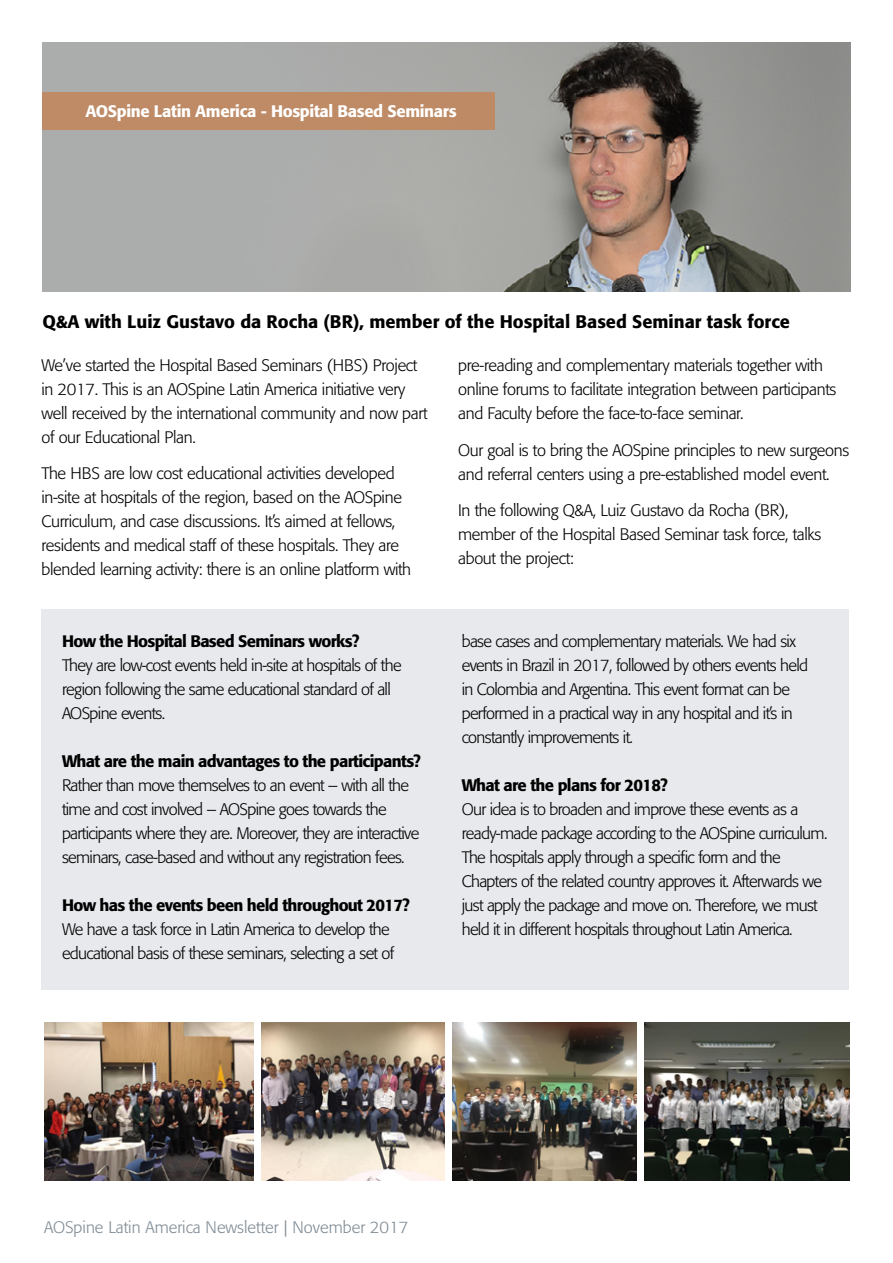
<style>
.page{position:relative;width:893px;height:1263px;background:#fff}
.page>*{position:absolute;margin:0;border:0;box-sizing:border-box;transform-origin:0 0}
.t1{font:500 18px "Formata BQ";color:#000}
.t2{font:300 16.5px/24px "Formata BQ";letter-spacing:-.04em;color:#000}
.t3{font:300 16.5px/24px "Formata BQ";letter-spacing:-.02em;color:#000}
.t4{font:500 16.5px "Formata BQ";letter-spacing:-.04em;color:#000}
.t5{font:300 16.5px "Formata BQ";color:#808b94}
.t6{font:500 16.5px "Formata BQ";letter-spacing:-.02em;color:#fff}
</style>
<div class="page">
<img style="left:43px;top:43px;width:807px;height:248px">
<div style="left:41px;top:609px;width:808px;height:381px;background:#e7e9ec"></div>
<img style="left:645px;top:1023px;width:204px;height:157px">
<img style="left:453px;top:1023px;width:183px;height:157px">
<img style="left:261px;top:1023px;width:184px;height:157px">
<img style="left:44px;top:1023px;width:209px;height:157px">
<div style="left:43px;top:92px;width:452px;height:38px;background:#be8b66"></div>
<p class="t6" style="left:85px;top:101px;width:373px">AOSpine Latin America - Hospital Based Seminars</p>
<p class="t1" style="left:43px;top:311px;width:749px">Q&amp;A with Luiz Gustavo da Rocha (BR), member of the Hospital Based Seminar task force</p>
<p class="t3" style="left:41px;top:353px;width:388px">We’ve started the Hospital Based Seminars (HBS) Project in 2017. This is an AOSpine Latin America initiative very well received by the international community and now part of our Educational Plan.</p>
<p class="t3" style="left:41px;top:462px;width:371px">The HBS are low cost educational activities developed in-site at hospitals of the region, based on the AOSpine Curriculum, and case discussions. It’s aimed at fellows, residents and medical staff of these hospitals. They are blended learning activity: there is an online platform with</p>
<p class="t4" style="left:62px;top:631px;width:299px">How the Hospital Based Seminars works?</p>
<p class="t2" style="left:62px;top:654px;width:341px">They are low-cost events held in-site at hospitals of the region following the same educational standard of all<br>AOSpine events.</p>
<p class="t4" style="left:62px;top:751px;width:361px">What are the main advantages to the participants?</p>
<p class="t2" style="left:62px;top:774px;width:359px">Rather than move themselves to an event – with all the time and cost involved – AOSpine goes towards the participants where they are. Moreover, they are interactive seminars, case-based and without any registration fees.</p>
<p class="t4" style="left:62px;top:895px;width:349px">How has the events been held throughout 2017?</p>
<p class="t2" style="left:62px;top:918px;width:334px">We have a task force in Latin America to develop the educational basis of these seminars, selecting a set of</p>
<p class="t3" style="left:458px;top:353px;width:380px">pre-reading and complementary materials together with online forums to facilitate integration between participants and Faculty before the face-to-face seminar.</p>
<p class="t3" style="left:458px;top:438px;width:393px">Our goal is to bring the AOSpine principles to new surgeons and referral centers using a pre-established model event.</p>
<p class="t3" style="left:458px;top:499px;width:365px">In the following Q&amp;A, Luiz Gustavo da Rocha (BR), member of the Hospital Based Seminar task force, talks about the project:</p>
<p class="t2" style="left:462px;top:630px;width:348px">base cases and complementary materials. We had six events in Brazil in 2017, followed by others events held in Colombia and Argentina. This event format can be performed in a practical way in any hospital and it’s in constantly improvements it.</p>
<p class="t4" style="left:462px;top:775px;width:208px">What are the plans for 2018?</p>
<p class="t2" style="left:462px;top:798px;width:367px">Our idea is to broaden and improve these events as a ready-made package according to the AOSpine curriculum.<br>The hospitals apply through a specific form and the Chapters of the related country approves it. Afterwards we just apply the package and move on. Therefore, we must held it in different hospitals throughout Latin America.</p>
<p class="t5" style="left:44px;top:1217px;width:366px">AOSpine Latin America Newsletter | November 2017</p>
</div>
